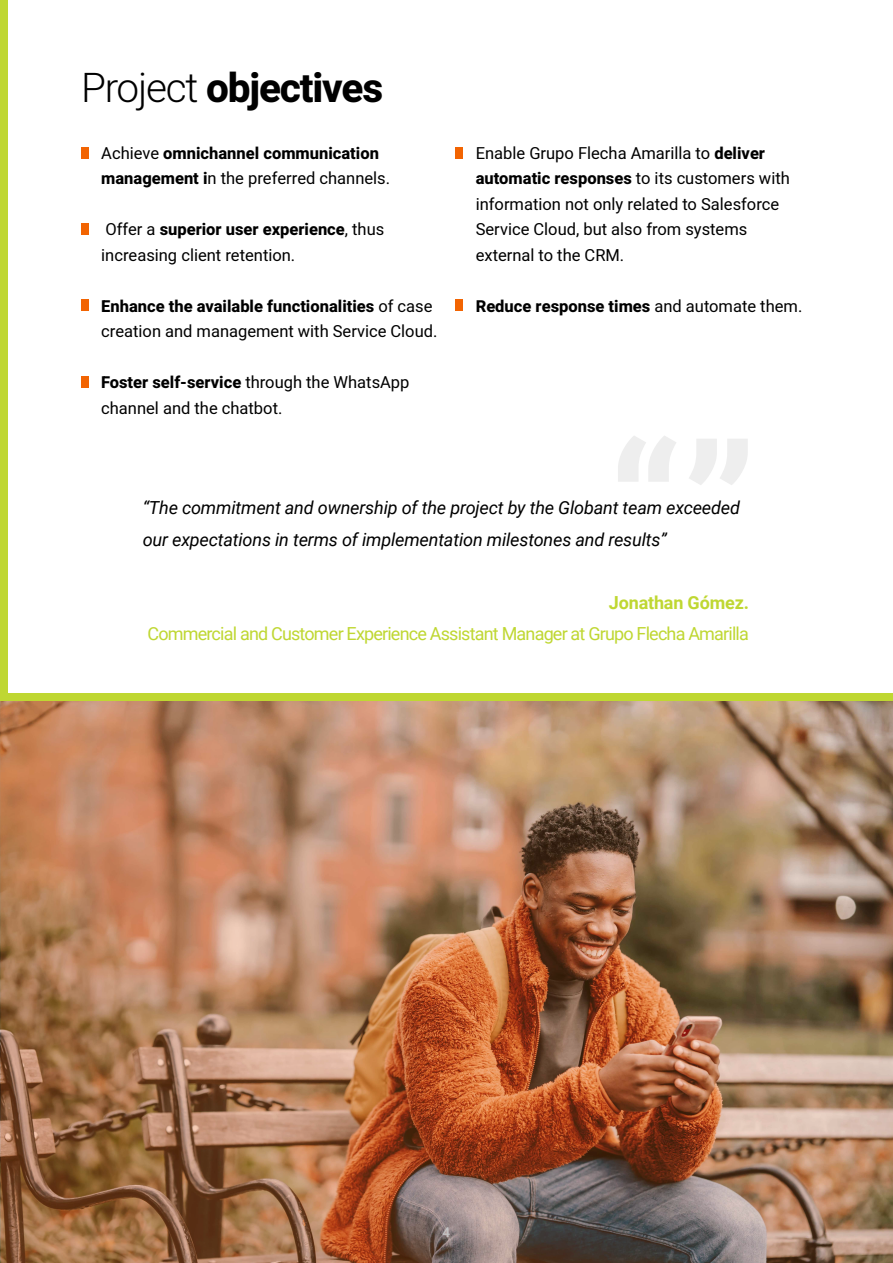
<style>
.page{position:relative;width:893px;height:1263px;background:#fff}
.page>*{position:absolute;margin:0;border:0;box-sizing:border-box;transform-origin:0 0}
.t1{font:800 40.5px "Heebo";letter-spacing:-.03em;color:#000}
.t2{font:italic 18px/31.5px "Roboto";letter-spacing:-.01em;color:#000}
.t3{font:18px "Roboto";letter-spacing:-.045em;color:#bfd732}
.t4{font:700 18px "Roboto";letter-spacing:-.01em;color:#bfd732}
.t5{font:16.5px/25.5px "Heebo";color:#000}
.t6{font:800 16.5px/25.5px "Heebo";color:#000}
.t7{font:500 13.5px "Heebo";color:#c4c4c4}
.s1{font-weight:300}
.s2{font-weight:400}
.s3{font-weight:800}
</style>
<div class="page">
<img style="left:0;top:693px;width:893px;height:570px">
<div style="left:0;top:0;width:7px;height:695px;background:#bfd732"></div>
<div style="left:81px;top:147px;width:7px;height:12px;background:#f26402"></div>
<div style="left:455px;top:147px;width:8px;height:12px;background:#f26402"></div>
<div style="left:81px;top:299px;width:7px;height:12px;background:#f26402"></div>
<div style="left:455px;top:299px;width:8px;height:12px;background:#f26402"></div>
<div style="left:81px;top:223px;width:7px;height:12px;background:#f26402"></div>
<div style="left:81px;top:376px;width:7px;height:12px;background:#f26402"></div>
<div style="left:0;top:693px;width:892px;height:7px;background:#bfd732"></div>
<h1 class="t1" style="left:81px;top:60px;width:304px"><span class="s1">Project</span> objectives</h1>
<p class="t6" style="left:101px;top:140px;width:290px"><span class="s2">Achieve</span> omnichannel communication management i<span class="s2">n the preferred channels.</span></p>
<p class="t5" style="left:101px;top:217px;width:285px">Offer a <span class="s3">superior user experience</span>, thus increasing client retention.</p>
<p class="t5" style="left:101px;top:293px;width:338px"><span class="s3">Enhance the available functionalities</span> of case creation and management with Service Cloud.</p>
<p class="t5" style="left:101px;top:370px;width:310px"><span class="s3">Foster self-service</span> through the WhatsApp channel and the chatbot.</p>
<p class="t5" style="left:476px;top:140px;width:316px">Enable Grupo Flecha Amarilla to <span class="s3">deliver automatic responses</span> to its customers with information not only related to Salesforce Service Cloud, but also from systems external to the CRM.</p>
<p class="t6" style="left:476px;top:293px;width:328px">Reduce response times <span class="s2">and automate them.</span></p>
<p class="t2" style="left:143px;top:491px;width:599px">“The commitment and ownership of the project by the Globant team exceeded our expectations in terms of implementation milestones and results”</p>
<p class="t4" style="left:609px;top:589px;width:141px">Jonathan Gómez.</p>
<p class="t3" style="left:148px;top:621px;width:603px">Commercial and Customer Experience Assistant Manager at Grupo Flecha Amarilla</p>
<p class="t7" style="left:443px;top:1223px;width:9px">4</p>
</div>
